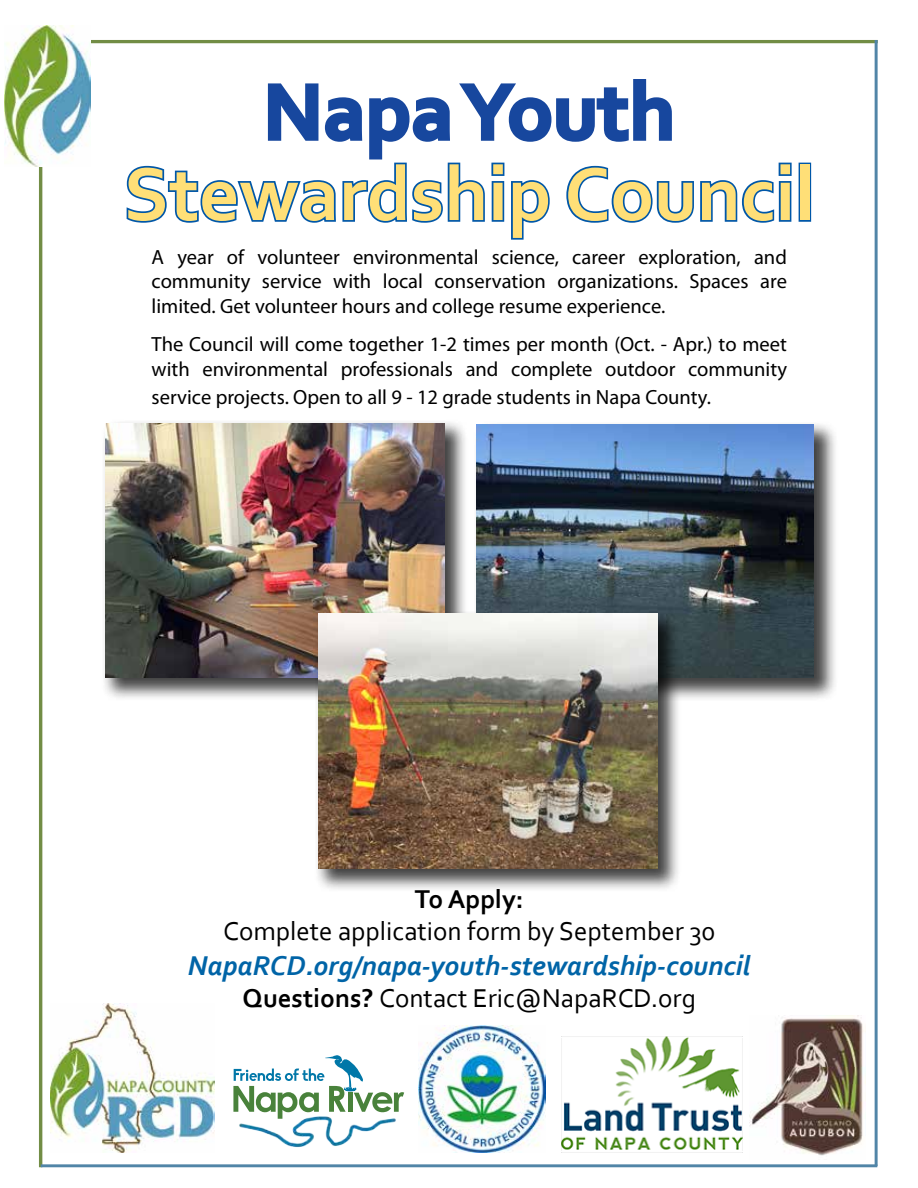
<style>
.page{position:relative;width:918px;height:1188px;background:#fff}
.page>*{position:absolute;margin:0;border:0;box-sizing:border-box;transform-origin:0 0}
.t1{font:700 82.5px "Corbel";color:#17479e}
.t2{font:700 78.75px "Corbel";color:#ffdf77}
.t3{font:italic 700 28.5px "Corbel";color:#0064a7}
.t4{font:27px "Corbel";color:#000}
.t5{font:700 27px "Corbel";color:#000}
.t6{font:20.55px/24.6px "Myriad Pro";color:#000;text-align:justify}
.s1{font-weight:700}
</style>
<div class="page">
<div style="left:472px;top:421px;width:367px;height:281px;background:#000;opacity:.74"></div>
<img style="left:477px;top:425px;width:337px;height:253px">
<hr style="left:39px;top:40px;width:3px;height:1127px;background:#728d45">
<hr style="left:39px;top:40px;width:839px;height:3px;background:#728d45">
<hr style="left:875px;top:40px;width:3px;height:1126px;background:#5185a7">
<hr style="left:41px;top:1164px;width:836px;height:3px;background:#5185a7">
<img style="left:5px;top:25px;width:86px;height:141px">
<svg style="left:126px;top:79px;width:666px;height:161px"></svg>
<div style="left:799px;top:163px;width:12px;height:59px;border:3px solid #0057a8"></div>
<img style="left:239px;top:1119px;width:157px;height:29px">
<svg style="left:233px;top:1055px;width:171px;height:64px"></svg>
<img style="left:51px;top:1004px;width:164px;height:148px">
<img style="left:419px;top:1025px;width:127px;height:127px">
<img style="left:750px;top:1015px;width:114px;height:141px">
<img style="left:561px;top:1036px;width:181px;height:115px">
<div style="left:101px;top:419px;width:368px;height:283px;background:#000;opacity:.74"></div>
<img style="left:105px;top:423px;width:339px;height:254px">
<div style="left:314px;top:610px;width:368px;height:283px;background:#000;opacity:.74"></div>
<img style="left:318px;top:614px;width:339px;height:254px">
<h1 class="t1" style="left:263px;top:61px;width:414px">Napa Youth</h1>
<h2 class="t2" style="left:124px;top:145px;width:693px">Stewardship Council</h2>
<p class="t6" style="left:152px;top:244px;width:637px">A year of volunteer environmental science, career exploration, and community service with local conservation organizations. Spaces are limited. Get volunteer hours and college resume experience.</p>
<p class="t6" style="left:152px;top:332px;width:637px">The Council will come together 1-2 times per month (Oct. - Apr.) to meet with environmental professionals and complete outdoor community</p>
<p class="t6" style="left:152px;top:384px;width:561px">service projects. Open to all 9 - 12 grade students in Napa County.</p>
<h3 class="t5" style="left:415px;top:882px;width:111px">To Apply:</h3>
<h3 class="t4" style="left:223px;top:915px;width:494px">Complete application form by September 30</h3>
<h3 class="t3" style="left:188px;top:948px;width:564px">NapaRCD.org/napa-youth-stewardship-council</h3>
<h3 class="t4" style="left:243px;top:981px;width:455px"><span class="s1">Questions?</span> Contact Eric@NapaRCD.org</h3>
</div>
